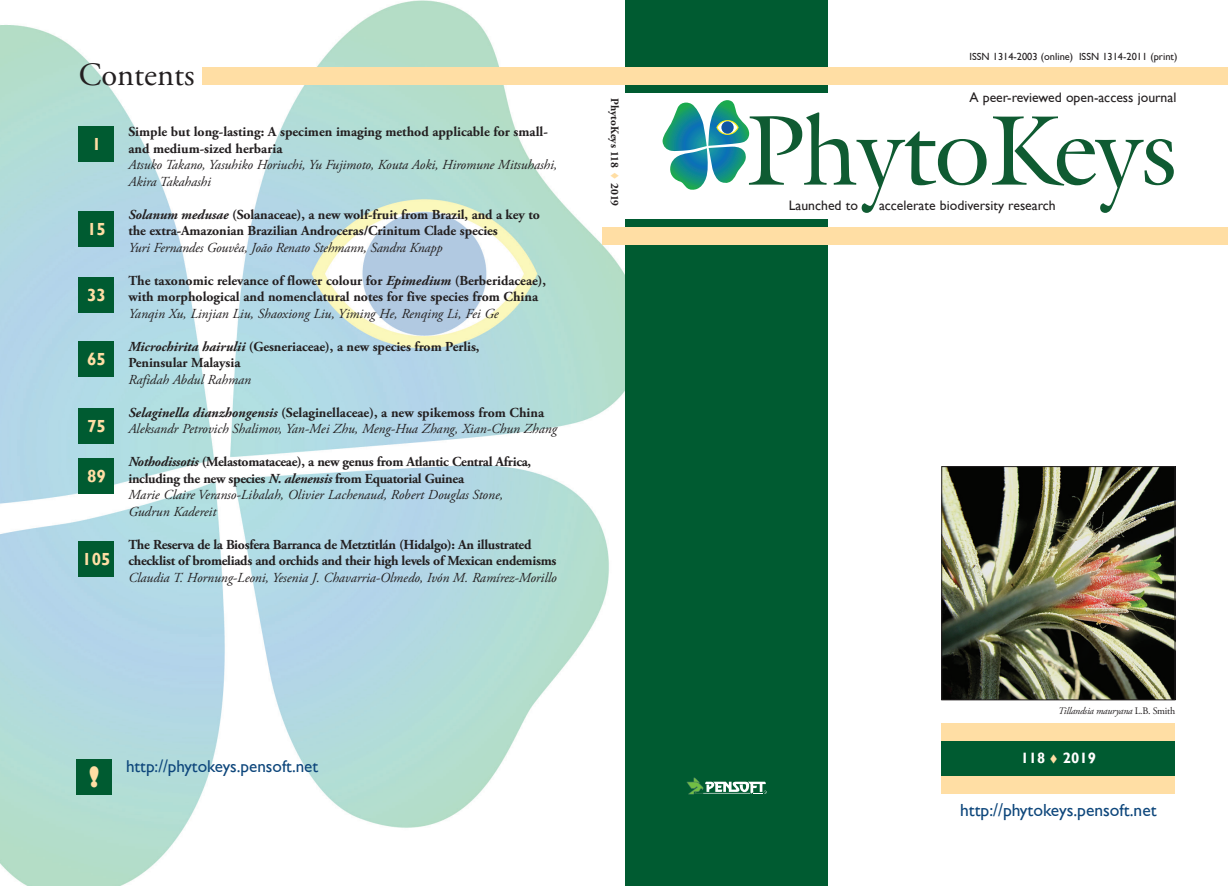
<style>
.page{position:relative;width:1228px;height:886px;background:#fff}
.page>*{position:absolute;margin:0;border:0;box-sizing:border-box;transform-origin:0 0}
.t1{font:32.5px "Adobe Garamond Pro";color:#231f20}
.t2{font:800 27.12px "Gill Sans";color:#ffdea4}
.t3{font:17.5px "Gill Sans";color:#0d467b}
.t4{font:700 17.5px "Gill Sans";color:#ffdea4}
.t5{font:17.12px "Gill Sans";color:#0d467b}
.t6{font:700 15px "Gill Sans";color:#fff}
.t7{font:700 13.75px/16.5px "Adobe Garamond Pro";letter-spacing:-.005em;color:#231f20}
.t8{font:italic 13.75px/16.5px "Adobe Garamond Pro";letter-spacing:-.005em;color:#231f20}
.t9{font:13.75px "Gill Sans";color:#231f20}
.t10{font:700 11.25px "Adobe Garamond Pro";color:#231f20}
.t11{font:10.38px "Gill Sans";color:#231f20}
.t12{font:italic 10px "Adobe Garamond Pro";letter-spacing:-.02em;color:#231f20}
.s1{font-style:italic}
.s2{font-weight:700}
.s3{font-weight:700;font-style:normal}
.s4{font-weight:400;font-style:italic}
.s5{color:#ffdea4}
.s6{font-style:normal}
</style>
<div class="page">
<img style="left:943px;top:468px;width:230px;height:230px">
<div style="left:941px;top:466px;width:234px;height:234px;border:1px solid #231f20"></div>
<img style="left:0;top:0;width:659px;height:886px">
<svg style="left:992px;top:116px;width:182px;height:97px"></svg>
<svg style="left:662px;top:100px;width:324px;height:113px"></svg>
<svg style="left:718px;top:121px;width:19px;height:13px"></svg>
<svg style="left:721px;top:121px;width:13px;height:13px"></svg>
<div style="left:625px;top:220px;width:202px;height:666px;background:#005b31"></div>
<div style="left:625px;top:0;width:202px;height:92px;background:#005b31"></div>
<div style="left:203px;top:67px;width:1025px;height:18px;background:#ffdea4"></div>
<div style="left:602px;top:227px;width:626px;height:17px;background:#ffdea4"></div>
<div style="left:941px;top:740px;width:234px;height:36px;background:#005b31"></div>
<div style="left:941px;top:723px;width:234px;height:17px;background:#ffdea4"></div>
<div style="left:941px;top:776px;width:234px;height:18px;background:#ffdea4"></div>
<div style="left:79px;top:126px;width:35px;height:36px;background:#005b31"></div>
<div style="left:79px;top:212px;width:35px;height:35px;background:#005b31"></div>
<div style="left:79px;top:277px;width:35px;height:35px;background:#005b31"></div>
<div style="left:79px;top:408px;width:35px;height:36px;background:#005b31"></div>
<div style="left:79px;top:341px;width:35px;height:36px;background:#005b31"></div>
<div style="left:79px;top:541px;width:35px;height:35px;background:#005b31"></div>
<div style="left:79px;top:458px;width:35px;height:35px;background:#005b31"></div>
<svg style="left:687px;top:777px;width:80px;height:17px"></svg>
<div style="left:77px;top:759px;width:35px;height:35px;background:#005b31"></div>
<h1 class="t1" style="left:79px;top:55px;width:117px">Contents</h1>
<p class="t4" style="left:92px;top:134px;width:11px">1</p>
<p class="t7" style="left:128px;top:124px;width:421px">Simple but long-lasting: A specimen imaging method applicable for small&shy;and medium-sized herbaria</p>
<p class="t8" style="left:128px;top:157px;width:430px">Atsuko Takano, Yasuhiko Horiuchi, Yu Fujimoto, Kouta Aoki, Hiromune Mitsuhashi,<br>Akira Takahashi</p>
<p class="t7" style="left:128px;top:206px;width:413px"><span class="s1">Solanum medusae</span> (Solanaceae), a new wolf-fruit from Brazil, and a key to the extra-Amazonian Brazilian Androceras/Crinitum Clade species</p>
<p class="t8" style="left:128px;top:239px;width:316px">Yuri Fernandes Gouvêa, João Renato Stehmann, Sandra Knapp</p>
<p class="t7" style="left:128px;top:272px;width:419px">The taxonomic relevance of flower colour for <span class="s1">Epimedium</span> (Berberidaceae), with morphological and nomenclatural notes for five species from China</p>
<p class="t8" style="left:128px;top:305px;width:372px">Yanqin Xu, Linjian Liu, Shaoxiong Liu, Yiming He, Renqing Li, Fei Ge</p>
<p class="t7" style="left:128px;top:338px;width:353px"><span class="s1">Microchirita hairulii</span> (Gesneriaceae), a new species from Perlis,<br>Peninsular Malaysia</p>
<p class="t8" style="left:128px;top:371px;width:124px">Rafidah Abdul Rahman</p>
<p class="t8" style="left:128px;top:404px;width:430px"><span class="s2">Selaginella dianzhongensis</span> <span class="s3">(Selaginellaceae), a new spikemoss from China<br></span>Aleksandr Petrovich Shalimov, Yan-Mei Zhu, Meng-Hua Zhang, Xian-Chun Zhang</p>
<p class="t7" style="left:128px;top:454px;width:404px"><span class="s1">Nothodissotis</span> (Melastomataceae), a new genus from Atlantic Central Africa, including the new species <span class="s1">N. alenensis</span> from Equatorial Guinea<br><span class="s4">Marie Claire Veranso-Libalah, Olivier Lachenaud, Robert Douglas Stone, Gudrun Kadereit</span></p>
<p class="t7" style="left:128px;top:536px;width:429px">The Reserva de la Biosfera Barranca de Metztitlán (Hidalgo): An illustrated checklist of bromeliads and orchids and their high levels of Mexican endemisms</p>
<p class="t8" style="left:128px;top:569px;width:430px">Claudia T. Hornung-Leoni, Yesenia J. Chavarria-Olmedo, Ivón M. Ramírez-Morillo</p>
<p class="t4" style="left:87px;top:219px;width:20px">15</p>
<p class="t4" style="left:87px;top:284px;width:20px">33</p>
<p class="t4" style="left:87px;top:349px;width:20px">65</p>
<p class="t4" style="left:87px;top:416px;width:20px">75</p>
<p class="t4" style="left:87px;top:465px;width:20px">89</p>
<p class="t4" style="left:82px;top:548px;width:30px">105</p>
<p class="t10" style="left:621px;top:98px;width:110px;rotate:90deg">PhytoKeys 118 <span class="s5">▼</span> 2019</p>
<h2 class="t2" style="left:89px;top:760px;width:12px">!</h2>
<p class="t5" style="left:126px;top:757px;width:194px">http://phytokeys.pensoft.net</p>
<p class="t11" style="left:969px;top:51px;width:209px">ISSN 1314-2003 (online) ISSN 1314-2011 (print)</p>
<p class="t9" style="left:969px;top:89px;width:208px">A peer-reviewed open-access journal</p>
<p class="t9" style="left:789px;top:197px;width:71px">Launched to</p>
<p class="t9" style="left:879px;top:197px;width:178px">accelerate biodiversity research</p>
<p class="t12" style="left:1058px;top:705px;width:119px">Tillandsia mauryana <span class="s6">L.B. Smith</span></p>
<p class="t6" style="left:1021px;top:749px;width:77px">118 <span class="s5">▼</span> 2019</p>
<p class="t3" style="left:960px;top:800px;width:198px">http://phytokeys.pensoft.net</p>
</div>
